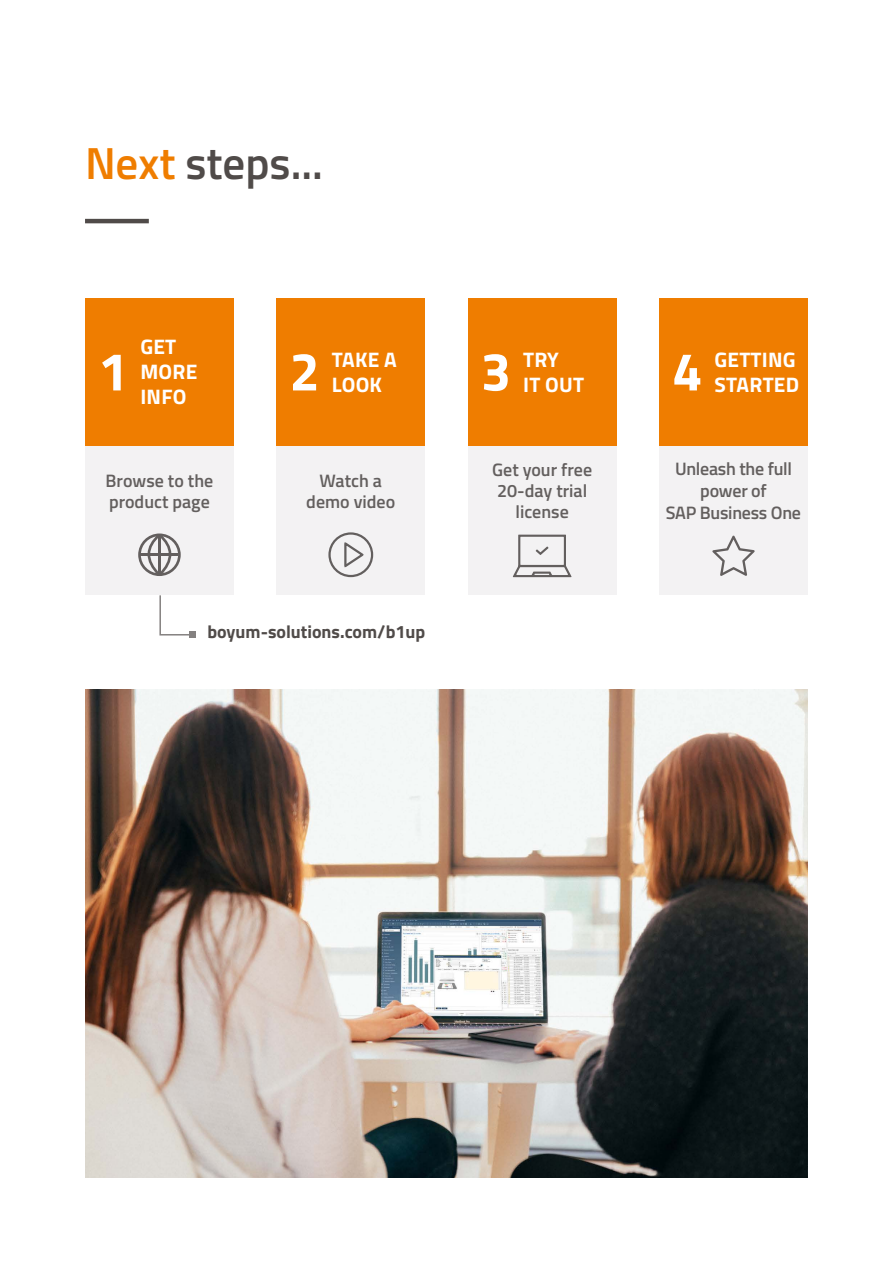
<style>
.page{position:relative;width:893px;height:1263px;background:#fff}
.page>*{position:absolute;margin:0;border:0;box-sizing:border-box;transform-origin:0 0}
.t1{font:700 54px "Titillium Web";color:#fff}
.t2{font:600 45px "Titillium Web";color:#504b49}
.t3{font:700 21px/25.2px "Titillium Web";letter-spacing:.01em;color:#fff}
.t4{font:600 18px/21px "Titillium Web";color:#635f5e;text-align:center}
.t5{font:700 18px "Titillium Web";color:#504b49}
.s1{color:#ef7d00}
</style>
<div class="page">
<hr style="left:85px;top:219px;width:64px;height:4px;background:#504b49">
<img style="left:85px;top:689px;width:722px;height:489px">
<svg style="left:159px;top:595px;width:37px;height:43px"></svg>
<div style="left:85px;top:298px;width:149px;height:148px;background:#ef7d00"></div>
<div style="left:85px;top:446px;width:149px;height:149px;background:#f3f2f3"></div>
<svg style="left:138px;top:533px;width:43px;height:43px"></svg>
<div style="left:276px;top:298px;width:149px;height:148px;background:#ef7d00"></div>
<div style="left:276px;top:446px;width:149px;height:149px;background:#f3f2f3"></div>
<svg style="left:344px;top:540px;width:21px;height:28px"></svg>
<div style="left:328px;top:532px;width:45px;height:45px;border:2px solid #635f5e;border-radius:50%"></div>
<div style="left:659px;top:298px;width:149px;height:148px;background:#ef7d00"></div>
<div style="left:659px;top:446px;width:149px;height:149px;background:#f3f2f3"></div>
<svg style="left:712px;top:536px;width:43px;height:40px"></svg>
<div style="left:468px;top:298px;width:149px;height:148px;background:#ef7d00"></div>
<div style="left:468px;top:446px;width:149px;height:149px;background:#f3f2f3"></div>
<svg style="left:513px;top:535px;width:59px;height:42px"></svg>
<h2 class="t2" style="left:85px;top:129px;width:239px"><span class="s1">Next</span> steps...</h2>
<h1 class="t1" style="left:98px;top:330px;width:32px">1</h1>
<p class="t3" style="left:140px;top:333px;width:58px">GET<br>MORE<br>INFO</p>
<p class="t4" style="left:106px;top:469px;width:109px;text-align:left">Browse to the product page</p>
<h1 class="t1" style="left:289px;top:330px;width:32px">2</h1>
<p class="t3" style="left:332px;top:346px;width:67px">TAKE A</p>
<p class="t3" style="left:332px;top:371px;width:52px">LOOK</p>
<p class="t4" style="left:306px;top:469px;width:91px">Watch a demo video</p>
<p class="t5" style="left:207px;top:617px;width:219px">boyum-solutions.com/b1up</p>
<h1 class="t1" style="left:481px;top:330px;width:32px">3</h1>
<p class="t3" style="left:523px;top:346px;width:37px">TRY</p>
<p class="t3" style="left:523px;top:371px;width:62px">IT OUT</p>
<p class="t4" style="left:492px;top:458px;width:101px">Get your free<br>20-day trial license</p>
<h1 class="t1" style="left:672px;top:330px;width:32px">4</h1>
<p class="t3" style="left:714px;top:346px;width:83px">GETTING</p>
<p class="t3" style="left:714px;top:371px;width:86px">STARTED</p>
<p class="t4" style="left:666px;top:457px;width:137px;line-height:21.6px">Unleash the full power of<br>SAP Business One</p>
</div>
